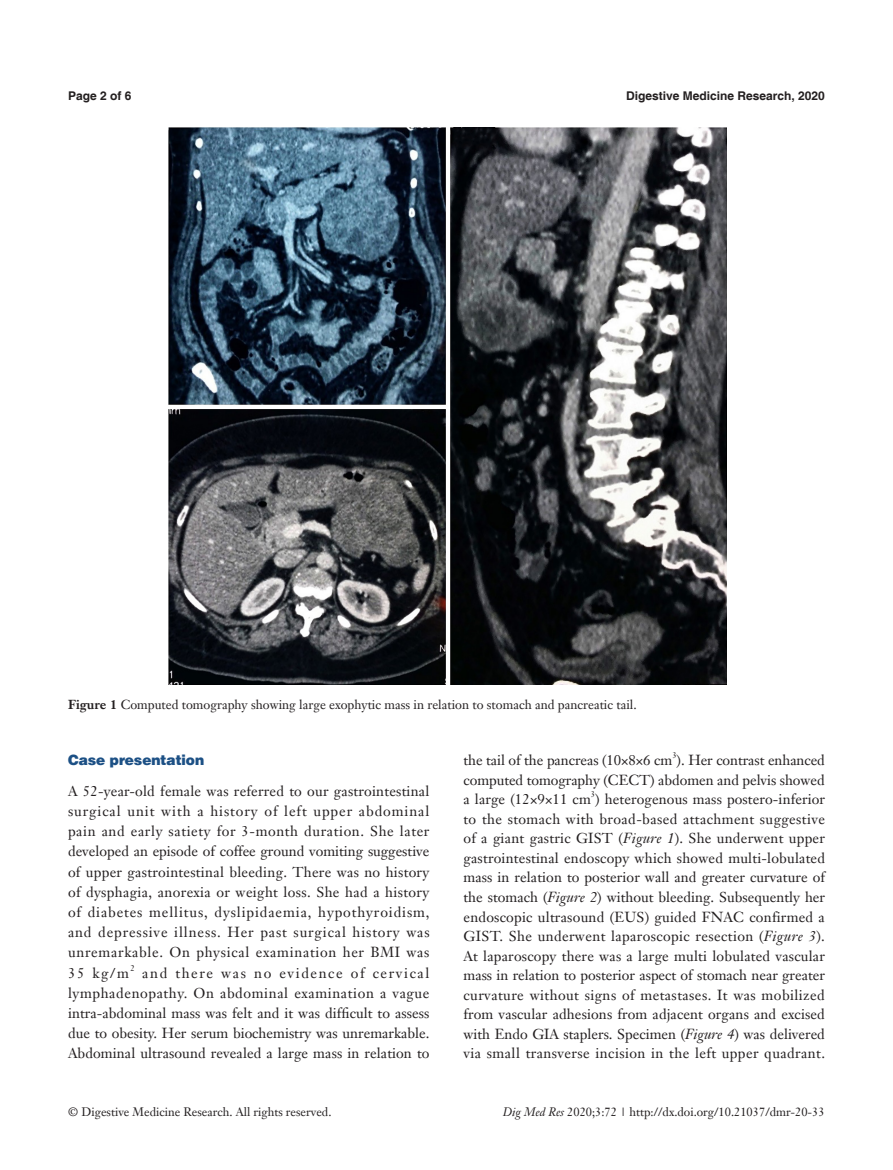
<style>
.page{position:relative;width:893px;height:1170px;background:#fff}
.page>*{position:absolute;margin:0;border:0;box-sizing:border-box;transform-origin:0 0}
.t1{font:14.25px/20.2px "Janson Text LT";letter-spacing:.01em;color:#231f20;text-align:justify}
.一级标题正体{font:900 14.25px "Helvetica";color:#1c5085}
.t2{font:12.75px "Janson Text LT";color:#231f20}
.t3{font:12px "Janson Text LT";color:#231f20}
.t4{font:700 12px "Helvetica";color:#231f20}
.t5{font:8.25px "Janson Text LT";color:#231f20}
.s1{font-weight:700}
.s2{font-style:italic}
</style>
<div class="page">
<img style="left:169px;top:128px;width:557px;height:556px">
<p class="t4" style="left:68px;top:88px;width:65px">Page 2 of 6</p>
<p class="t4" style="left:626px;top:88px;width:200px">Digestive Medicine Research, 2020</p>
<p class="t2" style="left:68px;top:696px;width:570px"><span class="s1">Figure 1</span> Computed tomography showing large exophytic mass in relation to stomach and pancreatic tail.</p>
<p class="一级标题正体" style="left:68px;top:750px;width:138px">Case presentation</p>
<p class="t1" style="left:68px;top:780px;width:363px">A 52-year-old female was referred to our gastrointestinal surgical unit with a history of left upper abdominal pain and early satiety for 3-month duration. She later developed an episode of coffee ground vomiting suggestive of upper gastrointestinal bleeding. There was no history of dysphagia, anorexia or weight loss. She had a history of diabetes mellitus, dyslipidaemia, hypothyroidism, and depressive illness. Her past surgical history was unremarkable. On physical examination her BMI was 35 kg/m</p>
<p class="t5" style="left:131px;top:962px;width:6px">2</p>
<p class="t1" style="left:68px;top:962px;width:363px;text-indent:74px">and there was no evidence of cervical lymphadenopathy. On abdominal examination a vague intra-abdominal mass was felt and it was difficult to assess due to obesity. Her serum biochemistry was unremarkable.<br>Abdominal ultrasound revealed a large mass in relation to</p>
<p class="t5" style="left:672px;top:750px;width:6px">3</p>
<p class="t1" style="left:463px;top:769px;width:363px;line-height:19.5px">computed tomography (CECT) abdomen and pelvis showed a large (12×9×11 cm ) heterogenous mass postero-inferior</p>
<p class="t1" style="left:463px;top:750px;width:363px">the tail of the pancreas (10×8×6 cm ). Her contrast enhanced</p>
<p class="t5" style="left:591px;top:789px;width:6px">3</p>
<p class="t1" style="left:463px;top:809px;width:363px;line-height:19.5px">to the stomach with broad-based attachment suggestive of a giant gastric GIST (<span class="s2">Figure 1</span>). She underwent upper gastrointestinal endoscopy which showed multi-lobulated mass in relation to posterior wall and greater curvature of the stomach (<span class="s2">Figure 2</span>) without bleeding. Subsequently her endoscopic ultrasound (EUS) guided FNAC confirmed a GIST. She underwent laparoscopic resection (<span class="s2">Figure 3</span>).<br>At laparoscopy there was a large multi lobulated vascular mass in relation to posterior aspect of stomach near greater curvature without signs of metastases. It was mobilized from vascular adhesions from adjacent organs and excised with Endo GIA staplers. Specimen (<span class="s2">Figure 4</span>) was delivered via small transverse incision in the left upper quadrant.</p>
<p class="t3" style="left:68px;top:1104px;width:265px">© Digestive Medicine Research. All rights reserved.</p>
<p class="t3" style="left:503px;top:1104px;width:323px"><span class="s2">Dig Med Res</span> 2020;3:72 | http://dx.doi.org/10.21037/dmr-20-33</p>
</div>
